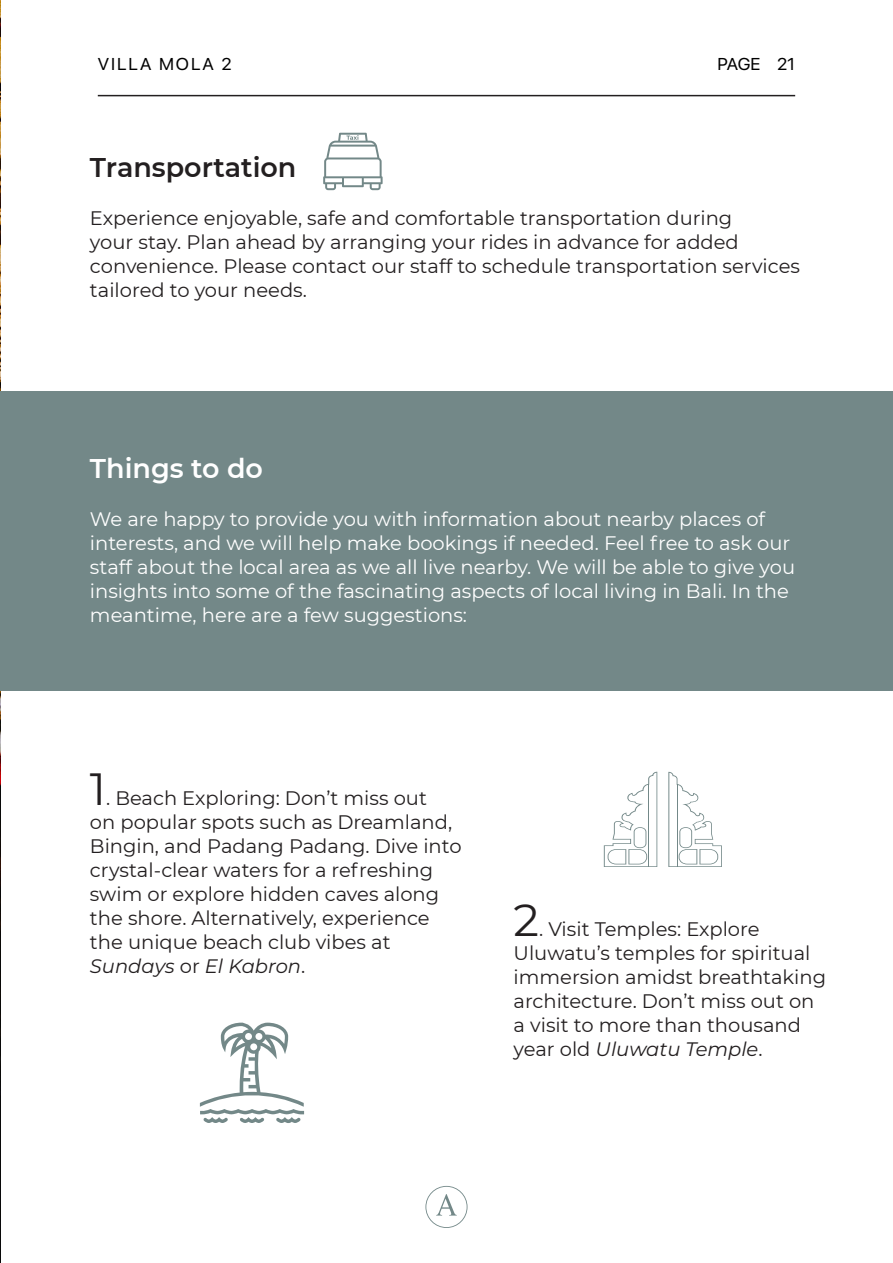
<style>
.page{position:relative;width:893px;height:1263px;background:#fff}
.page>*{position:absolute;margin:0;border:0;box-sizing:border-box;transform-origin:0 0}
.t1{font:45px "Montserrat";color:#231f20}
.t2{font:600 27px "Montserrat";color:#231f20}
.t3{font:600 27px "Montserrat";color:#fff}
.t4{font:19.5px/24px "Montserrat";color:#231f20}
.t5{font:19.5px/24px "Montserrat";color:#fff}
.t6{font:17.1px "SF Pro Display";letter-spacing:.11em;color:#000;scale:1.05 1}
.s1{font-style:italic}
</style>
<div class="page">
<hr style="left:98px;top:95px;width:697px;height:1px;background:#231f20">
<img style="left:0;top:0;width:1px;height:1263px">
<div style="left:0;top:391px;width:893px;height:300px;background:#738888"></div>
<svg style="left:323px;top:133px;width:60px;height:57px"></svg>
<svg style="left:425px;top:1186px;width:42px;height:42px"></svg>
<svg style="left:604px;top:772px;width:53px;height:95px"></svg>
<svg style="left:668px;top:772px;width:54px;height:95px"></svg>
<svg style="left:200px;top:1023px;width:104px;height:100px"></svg>
<p class="t6" style="left:98px;top:54px;width:129px">VILLA MOLA 2</p>
<p class="t6" style="left:717px;top:54px;width:75px">PAGE 21</p>
<p class="t2" style="left:90px;top:148px;width:208px">Transportation</p>
<p class="t4" style="left:90px;top:205px;width:711px">Experience enjoyable, safe and comfortable transportation during<br>your stay. Plan ahead by arranging your rides in advance for added convenience. Please contact our staff to schedule transportation services tailored to your needs.</p>
<p class="t3" style="left:90px;top:449px;width:175px">Things to do</p>
<p class="t5" style="left:90px;top:506px;width:707px">We are happy to provide you with information about nearby places of interests, and we will help make bookings if needed. Feel free to ask our staff about the local area as we all live nearby. We will be able to give you insights into some of the fascinating aspects of local living in Bali. In the meantime, here are a few suggestions:</p>
<p class="t1" style="left:90px;top:758px;width:18px">1</p>
<p class="t4" style="left:90px;top:785px;width:373px;text-indent:16px">. Beach Exploring: Don’t miss out<br>on popular spots such as Dreamland, Bingin, and Padang Padang. Dive into crystal-clear waters for a refreshing swim or explore hidden caves along the shore. Alternatively, experience the unique beach club vibes at <span class="s1">Sundays</span> or <span class="s1">El Kabron</span>.</p>
<p class="t1" style="left:514px;top:889px;width:27px">2</p>
<p class="t4" style="left:514px;top:917px;width:314px;text-indent:26px">. Visit Temples: Explore<br>Uluwatu’s temples for spiritual immersion amidst breathtaking architecture. Don’t miss out on a visit to more than thousand year old <span class="s1">Uluwatu Temple</span>.</p>
</div>
